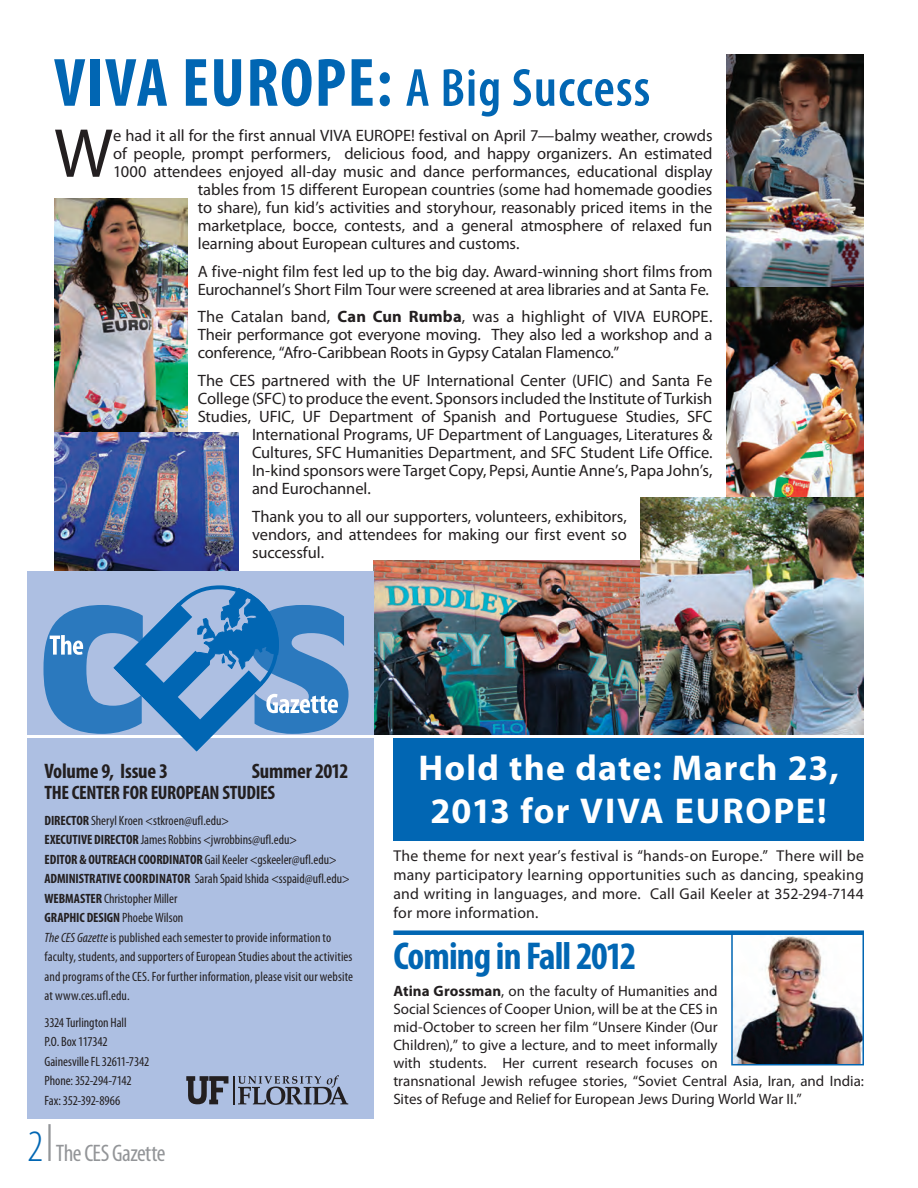
<style>
.page{position:relative;width:918px;height:1188px;background:#fff}
.page>*{position:absolute;margin:0;border:0;box-sizing:border-box;transform-origin:0 0}
.t1{font:69.9px "Myriad Pro";color:#231f20}
.t2{font:700 condensed 69px "Myriad Pro";letter-spacing:.02em;color:#0166b3}
.t3{font:700 condensed 39px "Myriad Pro";letter-spacing:-.025em;color:#0166b3}
.t4{font:700 36px/43.2px "Myriad Pro";letter-spacing:.035em;color:#fff}
.t5{font:condensed 24px "Myriad Pro";letter-spacing:-.025em;color:#939598}
.t6{font:700 condensed 21px "Myriad Pro";letter-spacing:-.01em;color:#231f20}
.t7{font:700 condensed 19.5px "Myriad Pro";letter-spacing:-.02em;color:#231f20}
.t8{font:16.5px/18px "Myriad Pro";letter-spacing:-.005em;color:#231f20;text-align:justify}
.t9{font:15.75px/18.9px "Myriad Pro";letter-spacing:.015em;color:#231f20;text-align:justify}
.t10{font:15px/18px "Myriad Pro";color:#231f20}
.t11{font:condensed 13.5px/19.5px "Myriad Pro";letter-spacing:.005em;color:#231f20}
.s1{font-weight:600;font-size:54px}
.s2{font-weight:700}
.s3{font-style:italic}
.s4{font-weight:300;font-size:45px;color:#0166b3}
</style>
<div class="page">
<div style="left:393px;top:728px;width:471px;height:113px;background:#0166b3"></div>
<img style="left:374px;top:561px;width:266px;height:174px">
<img style="left:54px;top:198px;width:133px;height:234px">
<img style="left:726px;top:54px;width:138px;height:444px">
<img style="left:640px;top:498px;width:224px;height:237px">
<img style="left:54px;top:432px;width:185px;height:140px">
<img style="left:734px;top:936px;width:127px;height:126px">
<div style="left:731px;top:933px;width:133px;height:132px;border:2px solid #0166b3"></div>
<div style="left:27px;top:572px;width:347px;height:547px;background:#adbfe2"></div>
<hr style="left:18px;top:735px;width:847px;height:3px;background:#fff">
<svg style="left:186px;top:1075px;width:162px;height:30px"></svg>
<svg style="left:43px;top:585px;width:306px;height:166px"></svg>
<div style="left:393px;top:930px;width:471px;height:5px;background:#0166b3"></div>
<hr style="left:48px;top:1124px;width:3px;height:37px;background:#939598">
<h2 class="t2" style="left:54px;top:40px;width:598px">VIVA EUROPE: <span class="s1">A Big Success</span></h2>
<h1 class="t1" style="left:54px;top:110px;width:61px">W</h1>
<p class="t8" style="left:113px;top:126px;width:601px">e had it all for the first annual VIVA EUROPE! festival on April 7—balmy weather, crowds</p>
<p class="t8" style="left:113px;top:144px;width:601px">of people, prompt performers, delicious food, and happy organizers. An estimated</p>
<p class="t8" style="left:113px;top:162px;width:601px">1000 attendees enjoyed all-day music and dance performances, educational display</p>
<p class="t8" style="left:198px;top:180px;width:516px">tables from 15 different European countries (some had homemade goodies</p>
<p class="t8" style="left:198px;top:198px;width:516px">to share), fun kid’s activities and storyhour, reasonably priced items in the</p>
<p class="t8" style="left:198px;top:216px;width:516px">marketplace, bocce, contests, and a general atmosphere of relaxed fun</p>
<p class="t8" style="left:198px;top:234px;width:323px">learning about European cultures and customs.</p>
<p class="t8" style="left:198px;top:262px;width:516px">A five-night film fest led up to the big day. Award-winning short films from<br>Eurochannel’s Short Film Tour were screened at area libraries and at Santa Fe.</p>
<p class="t8" style="left:198px;top:307px;width:516px">The Catalan band, <span class="s2">Can Cun Rumba</span>, was a highlight of VIVA EUROPE.<br>Their performance got everyone moving. They also led a workshop and a conference, “Afro-Caribbean Roots in Gypsy Catalan Flamenco.”</p>
<p class="t8" style="left:198px;top:371px;width:516px">The CES partnered with the UF International Center (UFIC) and Santa Fe</p>
<p class="t8" style="left:198px;top:389px;width:516px">College (SFC) to produce the event. Sponsors included the Institute of Turkish</p>
<p class="t8" style="left:198px;top:407px;width:516px">Studies, UFIC, UF Department of Spanish and Portuguese Studies, SFC</p>
<p class="t8" style="left:252px;top:425px;width:462px">International Programs, UF Department of Languages, Literatures &amp;</p>
<p class="t8" style="left:252px;top:443px;width:462px">Cultures, SFC Humanities Department, and SFC Student Life Office.</p>
<p class="t8" style="left:252px;top:461px;width:462px">In-kind sponsors were Target Copy, Pepsi, Auntie Anne’s, Papa John’s,</p>
<p class="t8" style="left:252px;top:479px;width:120px">and Eurochannel.</p>
<p class="t8" style="left:252px;top:507px;width:376px">Thank you to all our supporters, volunteers, exhibitors, vendors, and attendees for making our first event so successful.</p>
<p class="t6" style="left:45px;top:758px;width:125px">Volume 9, Issue 3</p>
<p class="t6" style="left:252px;top:758px;width:98px">Summer 2012</p>
<p class="t7" style="left:45px;top:780px;width:232px">THE CENTER FOR EUROPEAN STUDIES</p>
<p class="t11" style="left:45px;top:811px;width:294px"><span class="s2">DIRECTOR</span> Sheryl Kroen &lt;stkroen@ufl.edu&gt;<br><span class="s2">EXECUTIVE DIRECTOR</span> James Robbins &lt;jwrobbins@ufl.edu&gt;<br><span class="s2">EDITOR &amp; OUTREACH COORDINATOR</span> Gail Keeler &lt;gskeeler@ufl.edu&gt; <span class="s2">ADMINISTRATIVE Coordinator</span></p>
<p class="t11" style="left:195px;top:869px;width:157px">Sarah Spaid Ishida &lt;sspaid@ufl.edu&gt;</p>
<p class="t11" style="left:45px;top:888px;width:310px"><span class="s2">WEBMASTER</span> Christopher Miller<br><span class="s2">GRAPHIC DESIGN</span> Phoebe Wilson<br><span class="s3">The CES Gazette</span> is published each semester to provide information to faculty, students, and supporters of European Studies about the activities and programs of the CES. For further information, please visit our website at www.ces.ufl.edu.</p>
<p class="t11" style="left:45px;top:1012px;width:106px">3324 Turlington Hall<br>P.O. Box 117342<br>Gainesville FL 32611-7342<br>Phone: 352-294-7142<br>Fax: 352-392-8966</p>
<h3 class="t5" style="left:27px;top:1139px;width:140px"><span class="s4">2</span> The CES Gazette</h3>
<h3 class="t4" style="left:431px;top:745px;width:410px;text-indent:-12px">Hold the date: March 23,<br>2013 for viva</h3>
<h3 class="t4" style="left:675px;top:788px;width:23px">eur</h3>
<h3 class="t4" style="left:746px;top:788px;width:83px">ope!</h3>
<p class="t9" style="left:393px;top:846px;width:472px">The theme for next year’s festival is “hands-on Europe.” There will be many participatory learning opportunities such as dancing, speaking and writing in languages, and more. Call Gail Keeler at 352-294-7144 for more information.</p>
<h3 class="t3" style="left:393px;top:932px;width:244px">Coming in Fall 2012</h3>
<p class="t10" style="left:393px;top:982px;width:472px"><span class="s2">Atina Grossman</span>, on the faculty of Humanities and<br>Social Sciences of Cooper Union, will be at the CES in<br>mid-October to screen her film “Unsere Kinder (Our<br>Children),” to give a lecture, and to meet informally<br>with students. Her current research focuses on<br>transnational Jewish refugee stories, “Soviet Central Asia, Iran, and India:<br>Sites of Refuge and Relief for European Jews During World War II.”</p>
</div>
